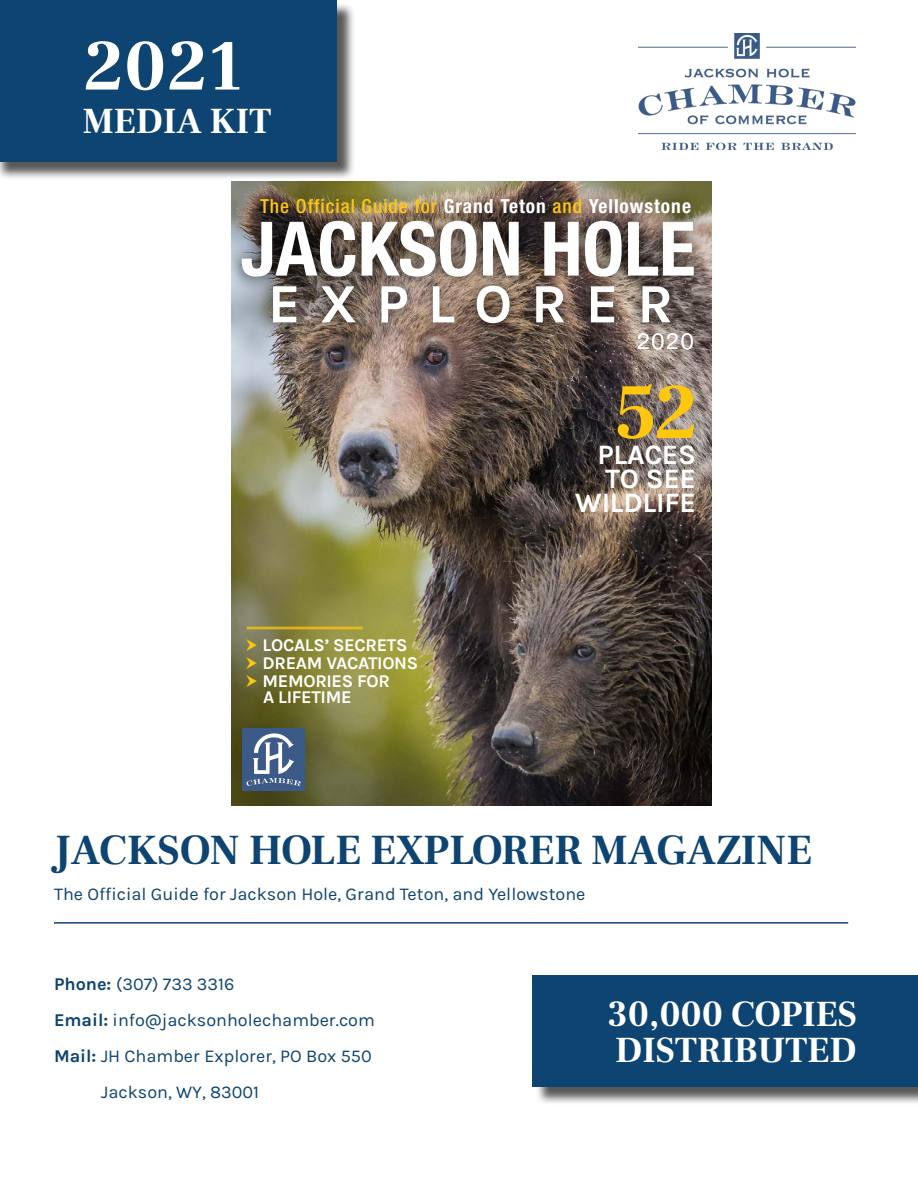
<style>
.page{position:relative;width:918px;height:1188px;background:#fff}
.page>*{position:absolute;margin:0;border:0;box-sizing:border-box;transform-origin:0 0}
.t1{font:700 78.3px "Frank Ruhl Libre";color:#ffc70e}
.t2{font:700 condensed 75.3px "Helvetica Neue LT Std";color:#fff}
.t3{font:700 72px "Frank Ruhl Libre";color:#fff}
.t4{font:700 55.65px "Karla";letter-spacing:.34em;color:#fff}
.t5{font:700 42px "Frank Ruhl Libre";color:#0e4471}
.t6{font:700 36px/36px "Frank Ruhl Libre";color:#fff}
.t7{font:700 28.2px/24px "Karla";letter-spacing:-.01em;color:#fff;text-align:right}
.t8{font:300 22.2px "Helvetica Neue";color:#fff}
.t9{font:500 condensed 19.5px "Helvetica Neue LT Std";letter-spacing:.05em;color:#ffc70e}
.t10{font:18px "Karla";color:#0e4471}
.t11{font:700 18px/17.2px "Karla";letter-spacing:-.02em;color:#fff}
.s1{font-weight:700;color:#fff}
.s2{font-weight:700}
</style>
<div class="page">
<div style="left:0;top:2px;width:356px;height:178px;background:#231f20;opacity:.75"></div>
<div style="left:0;top:0;width:337px;height:162px;background:#0e4471"></div>
<div style="left:535px;top:977px;width:383px;height:128px;background:#231f20;opacity:.75"></div>
<div style="left:533px;top:975px;width:385px;height:112px;background:#0e4471"></div>
<hr style="left:54px;top:922px;width:794px;height:2px;background:#0e4471">
<img style="left:231px;top:182px;width:481px;height:624px">
<div style="left:257px;top:271px;width:427px;height:67px;background:#000;opacity:.75"></div>
<div style="left:231px;top:206px;width:478px;height:86px;background:#000;opacity:.75"></div>
<div style="left:247px;top:184px;width:458px;height:44px;background:#000;opacity:.75"></div>
<div style="left:242px;top:729px;width:63px;height:62px;background:#3b5a88"></div>
<svg style="left:246px;top:733px;width:55px;height:54px"></svg>
<hr style="left:247px;top:627px;width:116px;height:1px;background:#ffc70e">
<hr style="left:247px;top:628px;width:116px;height:1px;background:#ffc70e">
<img style="left:639px;top:33px;width:216px;height:116px">
<svg style="left:247px;top:639px;width:10px;height:12px"></svg>
<svg style="left:247px;top:657px;width:10px;height:12px"></svg>
<svg style="left:247px;top:675px;width:10px;height:12px"></svg>
<p class="t3" style="left:83px;top:22px;width:162px">2021</p>
<p class="t6" style="left:83px;top:104px;width:190px">MEDIA KIT</p>
<p class="t9" style="left:260px;top:194px;width:432px">The Official Guide for <span class="s1">Grand Teton</span> and <span class="s1">Yellowstone</span></p>
<p class="t2" style="left:241px;top:203px;width:456px">JACKSON HOLE</p>
<p class="t4" style="left:268px;top:272px;width:407px">EXPLORER</p>
<p class="t8" style="left:637px;top:323px;width:58px">2020</p>
<p class="t1" style="left:614px;top:364px;width:86px">52</p>
<p class="t11" style="left:263px;top:637px;width:157px">LOCALS’ SECRETS<br>DREAM VACATIONS<br>MEMORIES FOR<br>A LIFETIME</p>
<p class="t7" style="left:575px;top:443px;width:123px">PLACES<br>TO SEE<br>WILDLIFE</p>
<p class="t5" style="left:54px;top:824px;width:760px">JACKSON HOLE EXPLORER MAGAZINE</p>
<p class="t10" style="left:54px;top:884px;width:533px">The Official Guide for Jackson Hole, Grand Teton, and Yellowstone</p>
<p class="t10" style="left:54px;top:974px;width:182px"><span class="s2">Phone:</span> (307) 733 3316</p>
<p class="t10" style="left:54px;top:1010px;width:322px"><span class="s2">Email:</span> info@jacksonholechamber.com</p>
<p class="t10" style="left:54px;top:1046px;width:319px"><span class="s2">Mail:</span> JH Chamber Explorer, PO Box 550</p>
<p class="t10" style="left:101px;top:1082px;width:160px">Jackson, WY, 83001</p>
<p class="t6" style="left:608px;top:997px;width:250px">30,000 COPIES<br>DISTRIBUTED</p>
</div>
